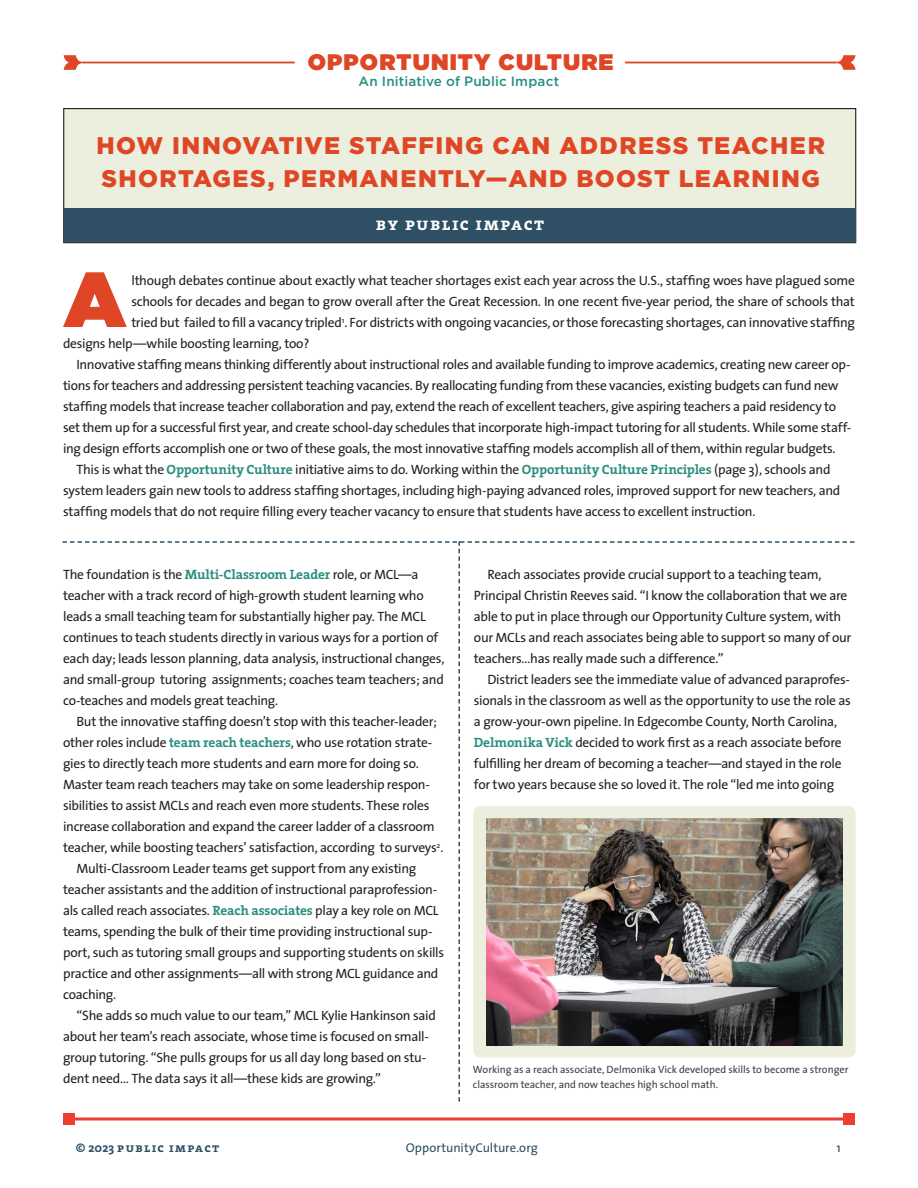
<style>
.page{position:relative;width:918px;height:1188px;background:#fff}
.page>*{position:absolute;margin:0;border:0;box-sizing:border-box;transform-origin:0 0}
.text_justified{font:900 77.55px "Gotham";color:#df4625}
.t1{font:900 24px/33px "Gotham";letter-spacing:.055em;color:#df4625}
.t2{font:900 22.5px "Gotham";letter-spacing:.05em;color:#df4625}
.t3{font:900 19.65px "Gotham";letter-spacing:.04em;color:#e04625}
.t4{font:18px "The Serif Bold Caps";letter-spacing:.08em;color:#fff}
.text_ragged{font:13.5px/21px "The Sans";letter-spacing:-.025em;color:#231f20}
.text_justified-2{font:13.5px "The Sans";letter-spacing:-.02em;color:#231f20}
.t5{font:500 13.5px "Gotham";letter-spacing:.01em;color:#2a8e7f}
.text_justified-3{font:12.75px "The Sans";letter-spacing:.005em;color:#2e4f64}
.text_justified-4{font:12.75px "The Serif Bold Caps";letter-spacing:.105em;color:#2e4f64}
.text_ragged-2{font:10.5px/15px "The Sans";color:#3e3e3f}
.s1{font-family:"The Serif";font-weight:700;color:#2a8e7f}
.s2{font-family:"The Serif";font-weight:700}
</style>
<div class="page">
<hr style="left:69px;top:1118px;width:780px;height:2px;background:#ee3e34">
<div style="left:63px;top:1113px;width:12px;height:12px;background:#ee3e34"></div>
<div style="left:843px;top:1113px;width:12px;height:12px;background:#ee3e34"></div>
<hr style="left:619px;top:62px;width:217px;height:1px;background:#e04625">
<svg style="left:835px;top:55px;width:21px;height:15px"></svg>
<hr style="left:83px;top:62px;width:212px;height:1px;background:#e04625">
<svg style="left:64px;top:55px;width:20px;height:15px"></svg>
<div style="left:297px;top:43px;width:328px;height:37px;background:#fff"></div>
<svg style="left:62px;top:541px;width:792px;height:561px"></svg>
<div style="left:64px;top:108px;width:791px;height:104px;background:#eceede"></div>
<div style="left:63px;top:108px;width:793px;height:135px;border:1px solid #231f20"></div>
<div style="left:64px;top:208px;width:792px;height:34px;background:#2e4f64"></div>
<p class="t2" style="left:308px;top:46px;width:307px">OPPORTUNITY CULTURE</p>
<p class="t5" style="left:359px;top:73px;width:202px">An Initiative of Public Impact</p>
<p class="t3" style="left:301px;top:48px;width:311px">OPPORTUNITYCULTURE.ORG</p>
<p class="t1" style="left:96px;top:129px;width:730px">HOW INNOVATIVE STAFFING CAN ADDRESS TEACHER<br>SHORTAGES, PERMANENTLY—AND BOOST LEARNING</p>
<p class="t4" style="left:376px;top:209px;width:170px">by public impact</p>
<p class="text_justified" style="left:64px;top:244px;width:64px">A</p>
<p class="text_justified-2" style="left:131px;top:269px;width:725px">lthough debates continue about exactly what teacher shortages exist each year across the U.S., staffing woes have plagued some</p>
<p class="text_justified-2" style="left:131px;top:290px;width:725px">schools for decades and began to grow overall after the Great Recession. In one recent five-year period, the share of schools that</p>
<p class="text_justified-2" style="left:131px;top:311px;width:725px">tried but failed to fill a vacancy tripled<sup>1</sup>. For districts with ongoing vacancies, or those forecasting shortages, can innovative staffing</p>
<p class="text_justified-2" style="left:63px;top:332px;width:248px">designs help—while boosting learning, too?</p>
<p class="text_ragged" style="left:63px;top:354px;width:790px;text-indent:14px">Innovative staffing means thinking differently about instructional roles and available funding to improve academics, creating new career op&shy;tions for teachers and addressing persistent teaching vacancies. By reallocating funding from these vacancies, existing budgets can fund new staffing models that increase teacher collaboration and pay, extend the reach of excellent teachers, give aspiring teachers a paid residency to set them up for a successful first year, and create school-day schedules that incorporate high-impact tutoring for all students. While some staff&shy;ing design efforts accomplish one or two of these goals, the most innovative staffing models accomplish all of them, within regular budgets.</p>
<p class="text_ragged" style="left:63px;top:459px;width:779px;text-indent:14px">This is what the <span class="s1">Opportunity Culture</span> initiative aims to do. Working within the <span class="s1">Opportunity Culture Principles</span> (page 3), schools and system leaders gain new tools to address staffing shortages, including high-paying advanced roles, improved support for new teachers, and staffing models that do not require filling every teacher vacancy to ensure that students have access to excellent instruction.</p>
<p class="text_ragged" style="left:63px;top:564px;width:383px">The foundation is the <span class="s1">Multi-Classroom Leader</span> role, or MCL—a teacher with a track record of high-growth student learning who leads a small teaching team for substantially higher pay. The MCL continues to teach students directly in various ways for a portion of each day; leads lesson planning, data analysis, instructional changes, and small-group tutoring assignments; coaches team teachers; and co-teaches and models great teaching.</p>
<p class="text_ragged" style="left:63px;top:711px;width:382px;text-indent:14px">But the innovative staffing doesn’t stop with this teacher-leader; other roles include <span class="s1">team reach teachers</span>, who use rotation strate&shy;gies to directly teach more students and earn more for doing so.<br>Master team reach teachers may take on some leadership respon&shy;sibilities to assist MCLs and reach even more students. These roles increase collaboration and expand the career ladder of a classroom teacher, while boosting teachers’ satisfaction, according to surveys<sup>2</sup>.</p>
<p class="text_ragged" style="left:63px;top:858px;width:383px;text-indent:14px">Multi-Classroom Leader teams get support from any existing teacher assistants and the addition of instructional paraprofession&shy;als called reach associates. <span class="s1">Reach associates</span> play a key role on MCL teams, spending the bulk of their time providing instructional sup&shy;port, such as tutoring small groups and supporting students on skills practice and other assignments—all with strong MCL guidance and coaching.</p>
<p class="text_ragged" style="left:63px;top:1005px;width:374px;text-indent:14px">“She adds so much value to our team,” MCL Kylie Hankinson said about her team’s reach associate, whose time is focused on small&shy;group tutoring. “She pulls groups for us all day long based on stu&shy;dent need… The data says it all—these kids are growing.”</p>
<p class="text_ragged" style="left:474px;top:564px;width:379px;text-indent:14px">Reach associates provide crucial support to a teaching team, Principal Christin Reeves said. “I know the collaboration that we are able to put in place through our Opportunity Culture system, with our MCLs and reach associates being able to support so many of our teachers…has really made such a difference.”</p>
<p class="text_ragged" style="left:474px;top:669px;width:379px;text-indent:14px">District leaders see the immediate value of advanced paraprofes&shy;sionals in the classroom as well as the opportunity to use the role as a grow-your-own pipeline. In Edgecombe County, North Carolina, <span class="s1">Delmonika Vick</span> decided to work first as a reach associate before fulfilling her dream of becoming a teacher—and stayed in the role for two years because she so loved it. The role “led me into going</p>
<p class="text_ragged-2" style="left:473px;top:1061px;width:377px">Working as a reach associate, Delmonika Vick developed skills to become a stronger classroom teacher, and now teaches high school math.</p>
<p class="text_justified-4" style="left:76px;top:1137px;width:145px">© <span class="s2">2023</span> public impact</p>
<p class="text_justified-3" style="left:406px;top:1137px;width:134px">OpportunityCulture.org</p>
<p class="text_justified-3" style="left:837px;top:1137px;width:6px">1</p>
</div>
